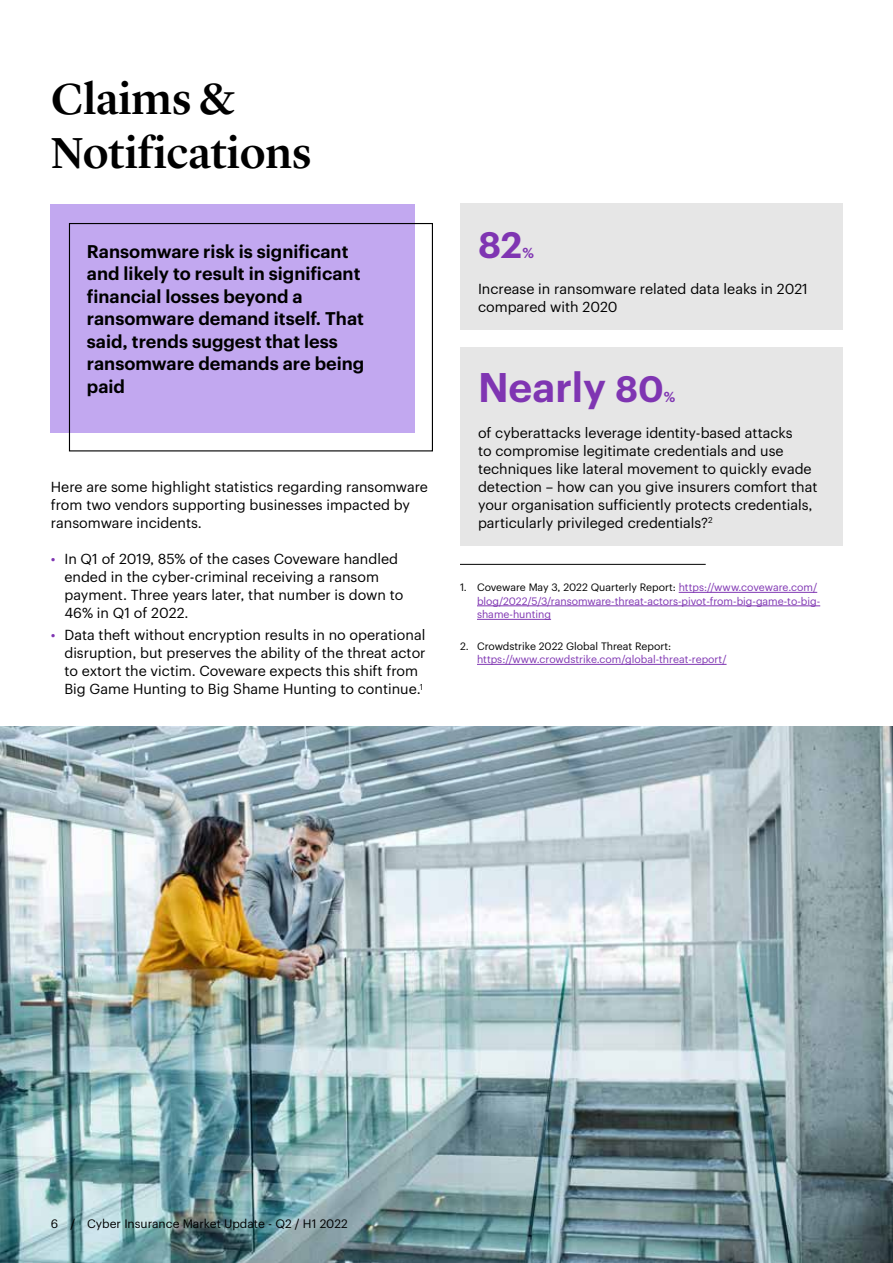
<style>
.page{position:relative;width:893px;height:1263px;background:#fff}
.page>*{position:absolute;margin:0;border:0;box-sizing:border-box;transform-origin:0 0}
.t1{font:500 45px/54px "Lyon Display";color:#000}
.t2{font:600 40.5px "Graphik";color:#7f35b2}
.t3{font:600 36px "Graphik";color:#7f35b2}
.t4{font:600 18px/22.5px "Graphik";color:#000}
.t5{font:14.25px/18px "Graphik";color:#000}
.t6{font:600 14.25px "Graphik";color:#7f35b2}
.t7{font:12px "Graphik";color:#000}
.t8{font:10.5px/13.5px "Graphik";color:#7f35b2}
.t9{font:10.5px "Graphik";color:#000}
.s1{color:#7f35b2}
.s2{font-size:36px}
.s3{color:#000}
</style>
<div class="page">
<div style="left:460px;top:204px;width:382px;height:126px;background:#e6e6e6"></div>
<div style="left:460px;top:348px;width:382px;height:198px;background:#e6e6e6"></div>
<img style="left:0;top:726px;width:893px;height:537px">
<hr style="left:679px;top:592px;width:138px;height:1px;background:#7f35b2">
<hr style="left:477px;top:605px;width:343px;height:1px;background:#7f35b2">
<hr style="left:477px;top:619px;width:74px;height:1px;background:#7f35b2">
<hr style="left:477px;top:664px;width:250px;height:1px;background:#7f35b2">
<hr style="left:460px;top:564px;width:246px;height:1px;background:#000">
<div style="left:51px;top:204px;width:364px;height:228px;background:#c2a8f0"></div>
<h1 class="t1" style="left:51px;top:68px;width:262px">Claims &amp;<br>Notifications</h1>
<p class="t4" style="left:87px;top:239px;width:279px">Ransomware risk is significant and likely to result in significant financial losses beyond a ransomware demand itself. That said, trends suggest that less ransomware demands are being paid</p>
<p class="t5" style="left:51px;top:477px;width:379px">Here are some highlight statistics regarding ransomware from two vendors supporting businesses impacted by ransomware incidents.</p>
<p class="t5" style="left:64px;top:549px;width:341px;text-indent:-13px"><span class="s1">•</span> In Q1 of 2019, 85% of the cases Coveware handled ended in the cyber-criminal receiving a ransom payment. Three years later, that number is down to 46% in Q1 of 2022.</p>
<p class="t5" style="left:64px;top:625px;width:363px;text-indent:-13px"><span class="s1">•</span> Data theft without encryption results in no operational disruption, but preserves the ability of the threat actor to extort the victim. Coveware expects this shift from Big Game Hunting to Big Shame Hunting to continue.<sup>1</sup></p>
<h3 class="t3" style="left:478px;top:217px;width:46px">82</h3>
<p class="t6" style="left:522px;top:242px;width:13px">%</p>
<p class="t5" style="left:478px;top:279px;width:331px">Increase in ransomware related data leaks in 2021 compared with 2020</p>
<h2 class="t2" style="left:478px;top:356px;width:187px">Nearly <span class="s2">80</span></h2>
<p class="t6" style="left:664px;top:386px;width:13px">%</p>
<p class="t5" style="left:478px;top:423px;width:341px">of cyberattacks leverage identity-based attacks<br>to compromise legitimate credentials and use techniques like lateral movement to quickly evade detection – how can you give insurers comfort that your organisation sufficiently protects credentials, particularly privileged credentials?<sup>2</sup></p>
<p class="t8" style="left:477px;top:580px;width:345px;text-indent:-17px"><span class="s3">1. Coveware May 3, 2022 Quarterly Report:</span> https://www.coveware.com/ blog/2022/5/3/ransomware-threat-actors-pivot-from-big-game-to-big&shy;shame-hunting</p>
<p class="t9" style="left:460px;top:638px;width:213px">2. Crowdstrike 2022 Global Threat Report:</p>
<p class="t8" style="left:477px;top:652px;width:251px">https://www.crowdstrike.com/global-threat-report/</p>
<p class="t7" style="left:51px;top:1215px;width:298px">6 / Cyber Insurance Market Update - Q2 / H1 2022</p>
</div>
